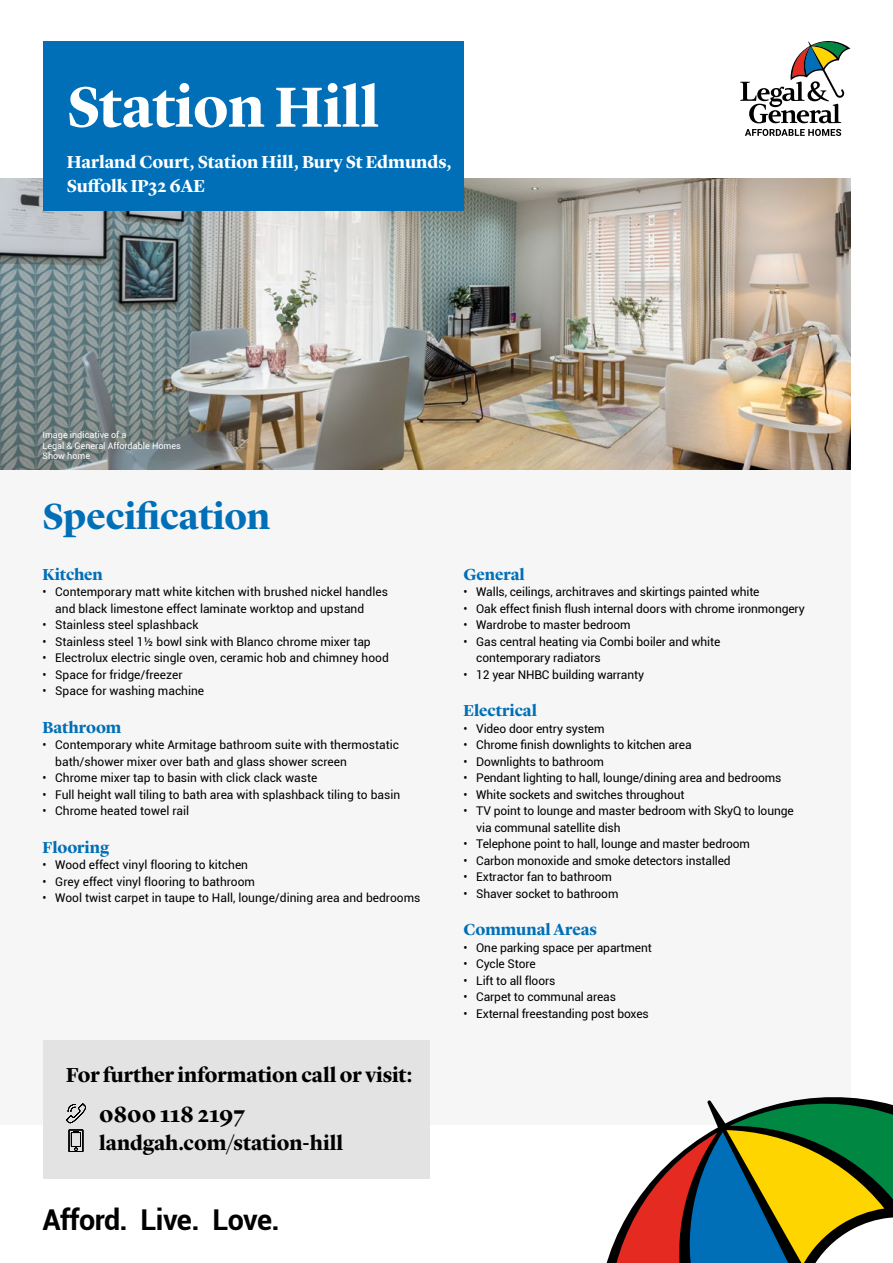
<style>
.page{position:relative;width:893px;height:1263px;background:#fff}
.page>*{position:absolute;margin:0;border:0;box-sizing:border-box;transform-origin:0 0}
.t1{font:700 58.65px "Lyon Display";color:#fff}
.t2{font:700 37.5px "Lyon Display";letter-spacing:-.005em;color:#006fb8}
.t3{font:700 28.65px "Roboto";letter-spacing:-.02em;color:#000}
.t4{font:700 22.65px "Lyon Display";letter-spacing:.005em;color:#000}
.t5{font:700 21px "Lyon Display";color:#000}
.t6{font:700 18px/24px "Lyon Display";color:#fff}
.t7{font:700 16.5px "Lyon Display";color:#006fb8}
.t8{font:12px/16.5px "Roboto";letter-spacing:-.01em;color:#000}
.t9{font:9px/10.8px "Roboto";color:#fff}
</style>
<div class="page">
<div style="left:0;top:179px;width:850px;height:946px;background:#f6f6f6"></div>
<svg style="left:606px;top:1097px;width:287px;height:166px"></svg>
<svg style="left:740px;top:41px;width:110px;height:82px"></svg>
<svg style="left:745px;top:129px;width:96px;height:7px"></svg>
<div style="left:43px;top:1040px;width:386px;height:138px;background:#e3e3e3"></div>
<svg style="left:66px;top:1103px;width:20px;height:20px"></svg>
<svg style="left:69px;top:1130px;width:14px;height:22px"></svg>
<img style="left:0;top:179px;width:850px;height:290px">
<div style="left:43px;top:41px;width:420px;height:169px;background:#006fb8"></div>
<h1 class="t1" style="left:67px;top:63px;width:313px">Station Hill</h1>
<h3 class="t6" style="left:67px;top:149px;width:386px">Harland Court, Station Hill, Bury St Edmunds,<br>Suffolk IP32 6AE</h3>
<p class="t9" style="left:43px;top:429px;width:140px">Image indicative of a<br>Legal &amp; General Affordable Homes<br>Show home</p>
<h2 class="t2" style="left:43px;top:488px;width:229px">Specification</h2>
<h3 class="t7" style="left:43px;top:562px;width:62px">Kitchen</h3>
<p class="t8" style="left:55px;top:583px;width:334px;text-indent:-13px">• Contemporary matt white kitchen with brushed nickel handles and black limestone effect laminate worktop and upstand</p>
<p class="t8" style="left:43px;top:616px;width:157px">• Stainless steel splashback</p>
<p class="t8" style="left:43px;top:632px;width:330px">• Stainless steel 1½ bowl sink with Blanco chrome mixer tap</p>
<p class="t8" style="left:43px;top:649px;width:348px">• Electrolux electric single oven, ceramic hob and chimney hood</p>
<p class="t8" style="left:43px;top:665px;width:142px">• Space for fridge/freezer</p>
<p class="t8" style="left:43px;top:682px;width:163px">• Space for washing machine</p>
<h3 class="t7" style="left:43px;top:715px;width:80px">Bathroom</h3>
<p class="t8" style="left:55px;top:736px;width:345px;text-indent:-13px">• Contemporary white Armitage bathroom suite with thermostatic bath/shower mixer over bath and glass shower screen</p>
<p class="t8" style="left:43px;top:769px;width:276px">• Chrome mixer tap to basin with click clack waste</p>
<p class="t8" style="left:43px;top:785px;width:359px">• Full height wall tiling to bath area with splashback tiling to basin</p>
<p class="t8" style="left:43px;top:802px;width:148px">• Chrome heated towel rail</p>
<h3 class="t7" style="left:43px;top:835px;width:68px">Flooring</h3>
<p class="t8" style="left:43px;top:856px;width:207px">• Wood effect vinyl flooring to kitchen</p>
<p class="t8" style="left:43px;top:872px;width:214px">• Grey effect vinyl flooring to bathroom</p>
<p class="t8" style="left:43px;top:889px;width:379px">• Wool twist carpet in taupe to Hall, lounge/dining area and bedrooms</p>
<h3 class="t5" style="left:66px;top:1059px;width:348px">For further information call or visit:</h3>
<h3 class="t4" style="left:99px;top:1097px;width:148px">0800 118 2197</h3>
<h3 class="t5" style="left:99px;top:1127px;width:245px">landgah.com/station-hill</h3>
<h3 class="t3" style="left:43px;top:1200px;width:239px">Afford. Live. Love.</h3>
<h3 class="t7" style="left:463px;top:562px;width:63px">General</h3>
<p class="t8" style="left:463px;top:583px;width:298px">• Walls, ceilings, architraves and skirtings painted white</p>
<p class="t8" style="left:463px;top:599px;width:343px">• Oak effect finish flush internal doors with chrome ironmongery</p>
<p class="t8" style="left:463px;top:616px;width:169px">• Wardrobe to master bedroom</p>
<p class="t8" style="left:476px;top:632px;width:246px;text-indent:-13px">• Gas central heating via Combi boiler and white contemporary radiators</p>
<p class="t8" style="left:463px;top:665px;width:182px">• 12 year NHBC building warranty</p>
<h3 class="t7" style="left:463px;top:698px;width:75px">Electrical</h3>
<p class="t8" style="left:463px;top:719px;width:143px">• Video door entry system</p>
<p class="t8" style="left:463px;top:736px;width:230px">• Chrome finish downlights to kitchen area</p>
<p class="t8" style="left:463px;top:752px;width:142px">• Downlights to bathroom</p>
<p class="t8" style="left:463px;top:769px;width:319px">• Pendant lighting to hall, lounge/dining area and bedrooms</p>
<p class="t8" style="left:463px;top:785px;width:223px">• White sockets and switches throughout</p>
<p class="t8" style="left:476px;top:802px;width:319px;text-indent:-13px">• TV point to lounge and master bedroom with SkyQ to lounge via communal satellite dish</p>
<p class="t8" style="left:463px;top:835px;width:288px">• Telephone point to hall, lounge and master bedroom</p>
<p class="t8" style="left:463px;top:851px;width:269px">• Carbon monoxide and smoke detectors installed</p>
<p class="t8" style="left:463px;top:868px;width:150px">• Extractor fan to bathroom</p>
<p class="t8" style="left:463px;top:884px;width:156px">• Shaver socket to bathroom</p>
<h3 class="t7" style="left:463px;top:917px;width:135px">Communal Areas</h3>
<p class="t8" style="left:463px;top:938px;width:190px">• One parking space per apartment</p>
<p class="t8" style="left:463px;top:955px;width:74px">• Cycle Store</p>
<p class="t8" style="left:463px;top:971px;width:93px">• Lift to all floors</p>
<p class="t8" style="left:463px;top:988px;width:154px">• Carpet to communal areas</p>
<p class="t8" style="left:463px;top:1004px;width:187px">• External freestanding post boxes</p>
</div>
